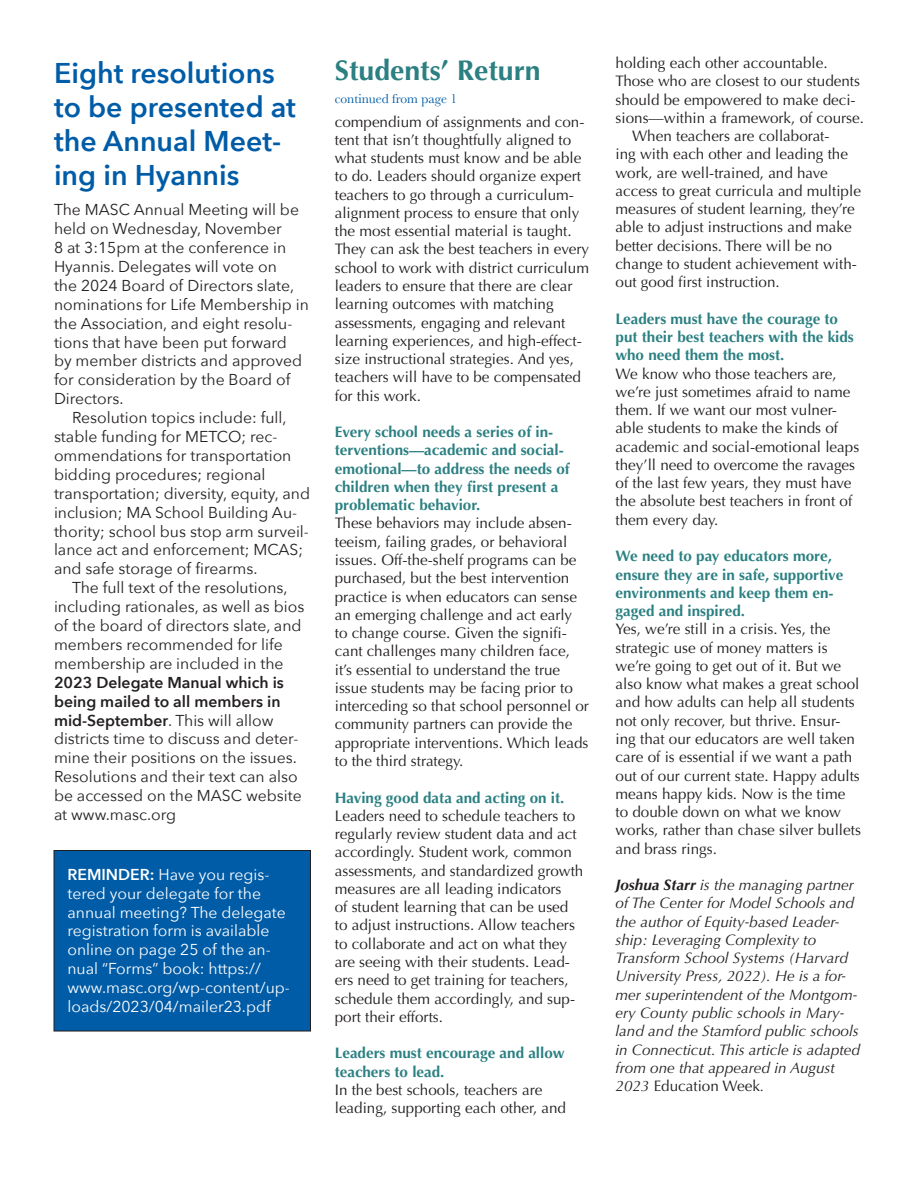
<style>
.page{position:relative;width:918px;height:1188px;background:#fff}
.page>*{position:absolute;margin:0;border:0;box-sizing:border-box;transform-origin:0 0}
.t1{font:600 28.5px/34.2px "Avenir Next";color:#005ca7}
.t2{font:700 28.5px "Optima";color:#2c8082}
.t3{font:15.75px/18.9px "Avenir Next";color:#231f20}
.t4{font:15.75px/18.9px "Avenir Next";color:#fff}
.t5{font:15.15px/18.3px "Optima";color:#231f20}
.t6{font:700 15.15px/18.3px "Optima";color:#2c8082}
.t7{font:italic 15.15px/18.3px "Optima";color:#231f20}
.t8{font:13.5px "Baskerville";color:#005ca7}
.s1{font-weight:600}
.s2{font-weight:700}
.s3{font-style:normal}
</style>
<div class="page">
<div style="left:54px;top:850px;width:256px;height:181px;background:#005ca7"></div>
<div style="left:54px;top:850px;width:257px;height:181px;border:1px solid #231f20"></div>
<h1 class="t1" style="left:54px;top:55px;width:243px">Eight resolutions to be presented at the Annual Meet&shy;ing in Hyannis</h1>
<p class="t3" style="left:54px;top:200px;width:256px">The MASC Annual Meeting will be held on Wednesday, November<br>8 at 3:15pm at the conference in<br>Hyannis. Delegates will vote on<br>the 2024 Board of Directors slate, nominations for Life Membership in the Association, and eight resolu&shy;tions that have been put forward<br>by member districts and approved for consideration by the Board of<br>Directors.</p>
<p class="t3" style="left:54px;top:408px;width:258px;text-indent:18px">Resolution topics include: full, stable funding for METCO; rec&shy;ommendations for transportation bidding procedures; regional transportation; diversity, equity, and inclusion; MA School Building Au&shy;thority; school bus stop arm surveil&shy;lance act and enforcement; MCAS; and safe storage of firearms.</p>
<p class="t3" style="left:54px;top:578px;width:252px;text-indent:18px">The full text of the resolutions, including rationales, as well as bios of the board of directors slate, and members recommended for life membership are included in the</p>
<p class="t3" style="left:54px;top:672px;width:249px"><span class="s1">2023 Delegate Manual which is being mailed to all members in mid-September</span>. This will allow districts time to discuss and deter&shy;mine their positions on the issues.<br>Resolutions and their text can also be accessed on the MASC website at www.masc.org</p>
<p class="t4" style="left:68px;top:864px;width:224px"><span class="s1">REMINDER:</span> Have you regis&shy;tered your delegate for the annual meeting? The delegate registration form is available online on page 25 of the an&shy;nual “Forms” book: https:// www.masc.org/wp-content/up&shy;loads/2023/04/mailer23.pdf</p>
<h1 class="t2" style="left:335px;top:54px;width:207px">Students’ Return</h1>
<p class="t8" style="left:335px;top:90px;width:124px">continued from page 1</p>
<p class="t5" style="left:335px;top:112px;width:256px">compendium of assignments and con&shy;tent that isn’t thoughtfully aligned to what students must know and be able to do. Leaders should organize expert teachers to go through a curriculum&shy;alignment process to ensure that only the most essential material is taught.<br>They can ask the best teachers in every school to work with district curriculum leaders to ensure that there are clear learning outcomes with matching assessments, engaging and relevant learning experiences, and high-effect&shy;size instructional strategies. And yes, teachers will have to be compensated for this work.</p>
<p class="t6" style="left:335px;top:423px;width:236px">Every school needs a series of in&shy;terventions—academic and social&shy;emotional—to address the needs of children when they first present a problematic behavior.</p>
<p class="t5" style="left:335px;top:514px;width:256px">These behaviors may include absen&shy;teeism, failing grades, or behavioral issues. Off-the-shelf programs can be purchased, but the best intervention practice is when educators can sense an emerging challenge and act early<br>to change course. Given the signifi&shy;cant challenges many children face, it’s essential to understand the true issue students may be facing prior to interceding so that school personnel or community partners can provide the appropriate interventions. Which leads to the third strategy.</p>
<p class="t6" style="left:335px;top:788px;width:231px">Having good data and acting on it.</p>
<p class="t5" style="left:335px;top:807px;width:250px">Leaders need to schedule teachers to regularly review student data and act accordingly. Student work, common assessments, and standardized growth measures are all leading indicators<br>of student learning that can be used to adjust instructions. Allow teachers to collaborate and act on what they are seeing with their students. Lead&shy;ers need to get training for teachers, schedule them accordingly, and sup&shy;port their efforts.</p>
<p class="t6" style="left:335px;top:1044px;width:231px">Leaders must encourage and allow teachers to lead.</p>
<p class="t5" style="left:335px;top:1081px;width:233px">In the best schools, teachers are leading, supporting each other, and</p>
<p class="t5" style="left:616px;top:54px;width:214px">holding each other accountable.</p>
<p class="t5" style="left:616px;top:72px;width:246px">Those who are closest to our students</p>
<p class="t5" style="left:616px;top:90px;width:242px">should be empowered to make deci-</p>
<p class="t5" style="left:616px;top:109px;width:250px">sions—within a framework, of course.</p>
<p class="t5" style="left:632px;top:127px;width:199px">When teachers are collaborat-</p>
<p class="t5" style="left:616px;top:145px;width:234px">ing with each other and leading the</p>
<p class="t5" style="left:616px;top:164px;width:214px">work, are well-trained, and have</p>
<p class="t5" style="left:616px;top:182px;width:247px">access to great curricula and multiple</p>
<p class="t5" style="left:616px;top:200px;width:241px">measures of student learning, they’re</p>
<p class="t5" style="left:616px;top:218px;width:238px">able to adjust instructions and make</p>
<p class="t5" style="left:616px;top:237px;width:218px">better decisions. There will be no</p>
<p class="t5" style="left:616px;top:255px;width:243px">change to student achievement with-</p>
<p class="t5" style="left:616px;top:273px;width:166px">out good first instruction.</p>
<p class="t6" style="left:616px;top:310px;width:240px">Leaders must have the courage to put their best teachers with the kids who need them the most.</p>
<p class="t5" style="left:616px;top:365px;width:245px">We know who those teachers are, we’re just sometimes afraid to name them. If we want our most vulner&shy;able students to make the kinds of academic and social-emotional leaps they’ll need to overcome the ravages of the last few years, they must have the absolute best teachers in front of them every day.</p>
<p class="t6" style="left:616px;top:547px;width:229px">We need to pay educators more, ensure they are in safe, supportive environments and keep them en&shy;gaged and inspired.</p>
<p class="t5" style="left:616px;top:620px;width:247px">Yes, we’re still in a crisis. Yes, the strategic use of money matters is we’re going to get out of it. But we also know what makes a great school and how adults can help all students not only recover, but thrive. Ensur&shy;ing that our educators are well taken care of is essential if we want a path out of our current state. Happy adults means happy kids. Now is the time to double down on what we know works, rather than chase silver bullets and brass rings.</p>
<p class="t7" style="left:616px;top:876px;width:246px"><span class="s2">Joshua Starr</span> is the managing partner of The Center for Model Schools and the author of Equity-based Leader&shy;ship: Leveraging Complexity to Transform School Systems (Harvard University Press, 2022). He is a for&shy;mer superintendent of the Montgom&shy;ery County public schools in Mary&shy;land and the Stamford public schools in Connecticut. This article is adapted from one that appeared in August 2023 <span class="s3">Education Week</span>.</p>
</div>
